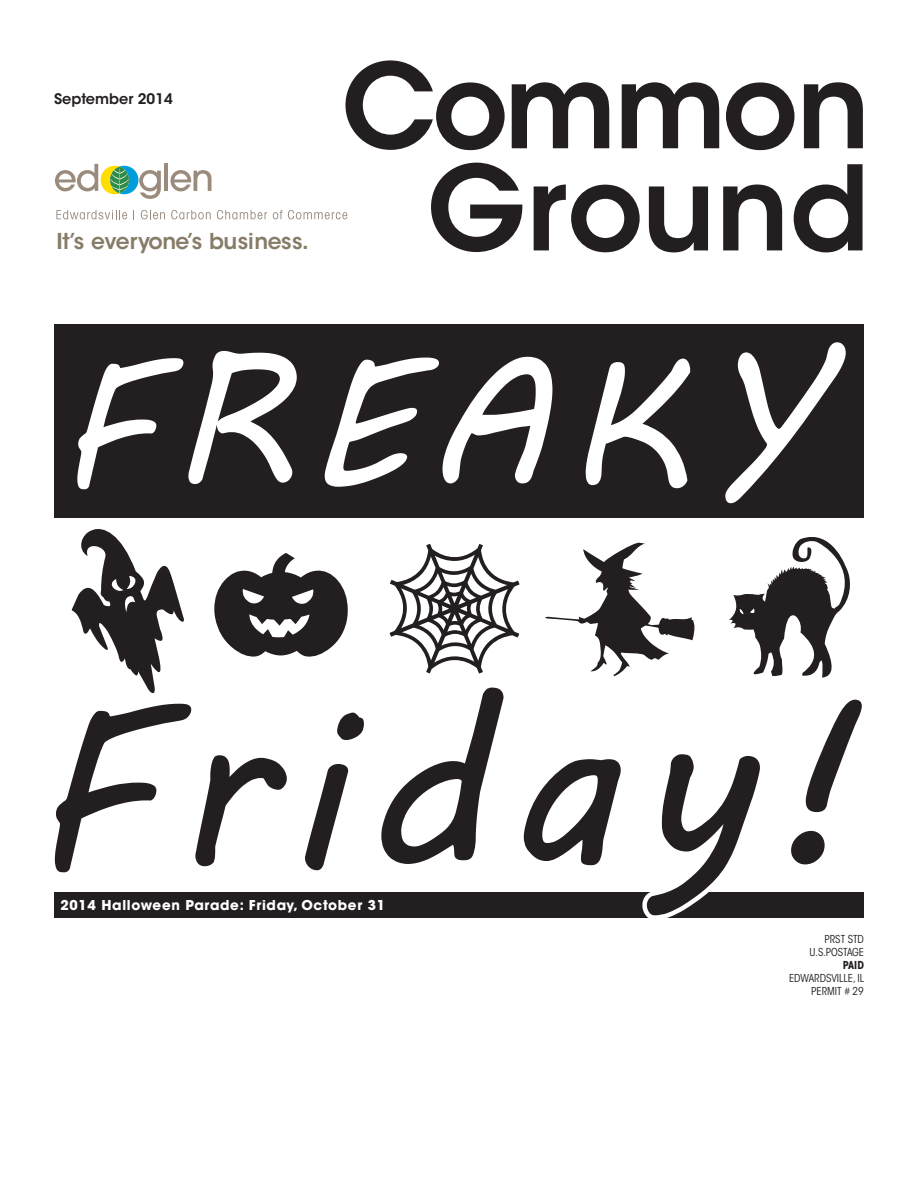
<style>
.page{position:relative;width:918px;height:1188px;background:#fff}
.page>*{position:absolute;margin:0;border:0;box-sizing:border-box;transform-origin:0 0}
.t1{font:229.5px "MV Boli";letter-spacing:.075em;color:#231f20}
.t2{font:178.5px "MV Boli";letter-spacing:.075em;color:#fff}
.t3{font:600 116.55px "ITC Avant Garde Std";letter-spacing:-.02em;color:#231f20}
.t4{font:600 21.75px "ITC Avant Garde Std";letter-spacing:-.02em;color:#877c68}
.t5{font:600 14.55px "ITC Avant Garde Std";color:#231f20}
.t6{font:700 13.5px "ITC Avant Garde Std";letter-spacing:.05em;color:#fff}
.t7{font:condensed 10.95px/13px "ITC Avant Garde Std";color:#231f20;text-align:right}
.t8{font:700 condensed 10.95px "ITC Avant Garde Std";color:#231f20}
</style>
<div class="page">
<div style="left:54px;top:892px;width:810px;height:26px;background:#231f20"></div>
<div style="left:54px;top:324px;width:810px;height:194px;background:#231f20"></div>
<svg style="left:55px;top:164px;width:106px;height:35px"></svg>
<hr style="left:164px;top:164px;width:4px;height:27px;background:#9a8b7d">
<svg style="left:170px;top:170px;width:42px;height:21px"></svg>
<svg style="left:56px;top:210px;width:71px;height:9px"></svg>
<svg style="left:141px;top:210px;width:24px;height:9px"></svg>
<svg style="left:171px;top:210px;width:40px;height:9px"></svg>
<svg style="left:217px;top:210px;width:50px;height:9px"></svg>
<svg style="left:273px;top:210px;width:74px;height:9px"></svg>
<svg style="left:729px;top:537px;width:121px;height:141px"></svg>
<svg style="left:545px;top:543px;width:150px;height:133px"></svg>
<svg style="left:71px;top:529px;width:113px;height:164px"></svg>
<svg style="left:214px;top:553px;width:134px;height:104px"></svg>
<svg style="left:390px;top:544px;width:130px;height:130px"></svg>
<svg style="left:642px;top:892px;width:67px;height:26px"></svg>
<h3 class="t5" style="left:54px;top:89px;width:120px">September 2014</h3>
<h3 class="t4" style="left:56px;top:227px;width:254px">It’s everyone’s business.</h3>
<h3 class="t3" style="left:341px;top:32px;width:531px">Common</h3>
<h3 class="t3" style="left:427px;top:134px;width:445px">Ground</h3>
<h2 class="t2" style="left:56px;top:299px;width:767px">FREAKY</h2>
<h1 class="t1" style="left:28px;top:628px;width:829px">Friday!</h1>
<p class="t6" style="left:60px;top:896px;width:326px">2014 Halloween Parade: Friday, October 31</p>
<p class="t7" style="left:809px;top:933px;width:56px">PRST STD<br>U.S.POSTAGE</p>
<p class="t8" style="left:843px;top:958px;width:23px">PAID</p>
<p class="t7" style="left:789px;top:972px;width:76px">EDWARDSVILLE, IL<br>PERMIT # 29</p>
</div>
